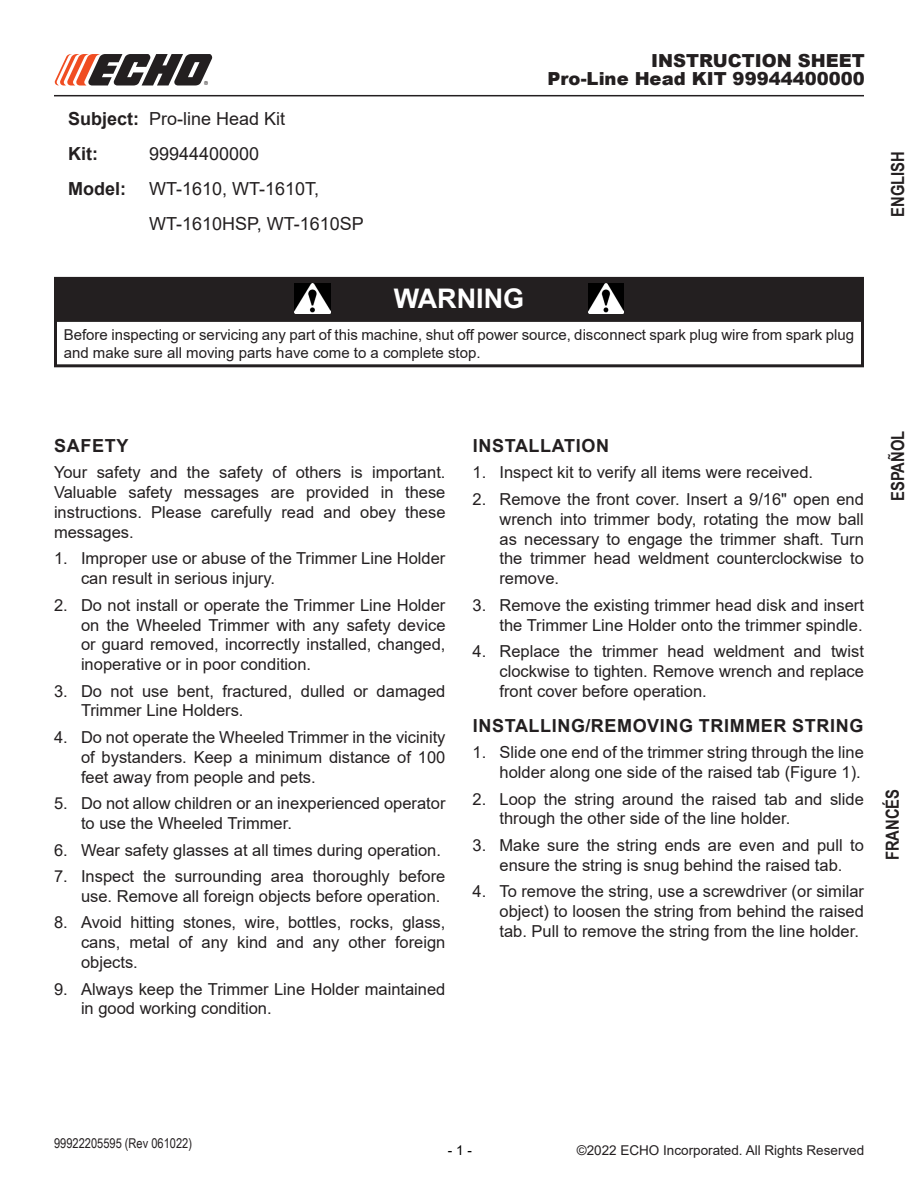
<style>
.page{position:relative;width:918px;height:1188px;background:#fff}
.page>*{position:absolute;margin:0;border:0;box-sizing:border-box;transform-origin:0 0}
.Warning_Title_White{font:700 27px "Arial";color:#fff}
.Body_12_Left_Bold{font:700 18px "Arial";letter-spacing:.035em;color:#231f20}
.t1{font:900 18px "Arial";color:#231f20}
.Instructions_Hang{font:18px "Arial";color:#231f20}
.Instructions{font:18px "Arial";color:#231f20}
.Address_9_Bold{font:700 18px "Arial Narrow";color:#231f20}
.Instructions_Hang-2{font:700 18px "Arial";color:#231f20}
.Instructions-2{font:700 18px "Arial";color:#231f20}
.Body_10_Left{font:16.5px/19.8px "Arial";color:#231f20;text-align:justify}
.Warning_Text{font:15px/18px "Arial";color:#231f20}
.t2{font:13.5px "Arial";color:#231f20}
.t3{font:13.5px "Arial Narrow";color:#231f20}
.t4{font:13.5px "Arial";color:#000}
.s1{font-weight:700}
</style>
<div class="page">
<svg style="left:54px;top:276px;width:810px;height:92px"></svg>
<img style="left:295px;top:284px;width:35px;height:30px">
<img style="left:588px;top:284px;width:36px;height:30px">
<hr style="left:54px;top:95px;width:810px;height:1px;background:#231f20">
<svg style="left:54px;top:54px;width:159px;height:32px"></svg>
<p class="Instructions" style="left:68px;top:106px;width:219px"><span class="s1">Subject:</span> Pro-line Head Kit</p>
<p class="Instructions-2" style="left:68px;top:141px;width:31px">Kit:</p>
<p class="Instructions" style="left:149px;top:141px;width:112px">99944400000</p>
<p class="Instructions_Hang-2" style="left:68px;top:176px;width:59px">Model:</p>
<p class="Instructions_Hang" style="left:149px;top:176px;width:172px">WT-1610, WT-1610T,</p>
<p class="Instructions_Hang" style="left:149px;top:211px;width:216px">WT-1610HSP, WT-1610SP</p>
<p class="t1" style="left:651px;top:47px;width:215px">INSTRUCTION SHEET</p>
<p class="t1" style="left:547px;top:65px;width:319px">Pro-Line Head KIT 99944400000</p>
<p class="Warning_Title_White" style="left:394px;top:280px;width:132px">WARNING</p>
<p class="Warning_Text" style="left:64px;top:325px;width:792px">Before inspecting or servicing any part of this machine, shut off power source, disconnect spark plug wire from spark plug and make sure all moving parts have come to a complete stop.</p>
<p class="Address_9_Bold" style="left:884px;top:217px;width:67px;rotate:-90deg">ENGLISH</p>
<p class="Body_12_Left_Bold" style="left:54px;top:433px;width:76px">SAFETY</p>
<p class="Body_10_Left" style="left:54px;top:463px;width:393px">Your safety and the safety of others is important.<br>Valuable safety messages are provided in these instructions. Please carefully read and obey these messages.</p>
<p class="Body_10_Left" style="left:81px;top:549px;width:366px;text-indent:-27px">1. Improper use or abuse of the Trimmer Line Holder can result in serious injury.</p>
<p class="Body_10_Left" style="left:81px;top:595px;width:366px;text-indent:-27px">2. Do not install or operate the Trimmer Line Holder on the Wheeled Trimmer with any safety device or guard removed, incorrectly installed, changed, inoperative or in poor condition.</p>
<p class="Body_10_Left" style="left:81px;top:681px;width:366px;text-indent:-27px">3. Do not use bent, fractured, dulled or damaged<br>Trimmer Line Holders.</p>
<p class="Body_10_Left" style="left:81px;top:727px;width:366px;text-indent:-27px">4. Do not operate the Wheeled Trimmer in the vicinity of bystanders. Keep a minimum distance of 100 feet away from people and pets.</p>
<p class="Body_10_Left" style="left:81px;top:793px;width:366px;text-indent:-27px">5. Do not allow children or an inexperienced operator to use the Wheeled Trimmer.</p>
<p class="Body_10_Left" style="left:54px;top:840px;width:389px">6. Wear safety glasses at all times during operation.</p>
<p class="Body_10_Left" style="left:81px;top:866px;width:366px;text-indent:-27px">7. Inspect the surrounding area thoroughly before use. Remove all foreign objects before operation.</p>
<p class="Body_10_Left" style="left:81px;top:913px;width:366px;text-indent:-27px">8. Avoid hitting stones, wire, bottles, rocks, glass, cans, metal of any kind and any other foreign objects.</p>
<p class="Body_10_Left" style="left:81px;top:979px;width:366px;text-indent:-27px">9. Always keep the Trimmer Line Holder maintained in good working condition.</p>
<p class="Body_12_Left_Bold" style="left:473px;top:433px;width:138px">INSTALLATION</p>
<p class="Body_10_Left" style="left:472px;top:463px;width:342px">1. Inspect kit to verify all items were received.</p>
<p class="Body_10_Left" style="left:500px;top:489px;width:366px;text-indent:-27px">2. Remove the front cover. Insert a 9/16" open end wrench into trimmer body, rotating the mow ball as necessary to engage the trimmer shaft. Turn the trimmer head weldment counterclockwise to remove.</p>
<p class="Body_10_Left" style="left:472px;top:595px;width:393px;text-align:right">3. Remove the existing trimmer head disk and insert the Trimmer Line Holder onto the trimmer spindle.</p>
<p class="Body_10_Left" style="left:500px;top:641px;width:366px;text-indent:-27px">4. Replace the trimmer head weldment and twist clockwise to tighten. Remove wrench and replace front cover before operation.</p>
<p class="Body_12_Left_Bold" style="left:473px;top:713px;width:392px">INSTALLING/REMOVING TRIMMER STRING</p>
<p class="Body_10_Left" style="left:472px;top:743px;width:393px;text-align:right">1. Slide one end of the trimmer string through the line holder along one side of the raised tab (Figure 1).</p>
<p class="Body_10_Left" style="left:500px;top:789px;width:366px;text-indent:-27px">2. Loop the string around the raised tab and slide through the other side of the line holder.</p>
<p class="Body_10_Left" style="left:472px;top:835px;width:393px;text-align:center">3. Make sure the string ends are even and pull to ensure the string is snug behind the raised tab.</p>
<p class="Body_10_Left" style="left:500px;top:882px;width:366px;text-indent:-27px">4. To remove the string, use a screwdriver (or similar object) to loosen the string from behind the raised tab. Pull to remove the string from the line holder.</p>
<p class="Address_9_Bold" style="left:884px;top:501px;width:72px;rotate:-90deg">ESPAÑOL</p>
<p class="Address_9_Bold" style="left:879px;top:860px;width:73px;rotate:-90deg">FRANCÉS</p>
<p class="t3" style="left:54px;top:1134px;width:139px">99922205595 (Rev 061022)</p>
<p class="t4" style="left:448px;top:1141px;width:26px">- 1 -</p>
<p class="t2" style="left:577px;top:1141px;width:289px">©2022 ECHO Incorporated. All Rights Reserved</p>
</div>
